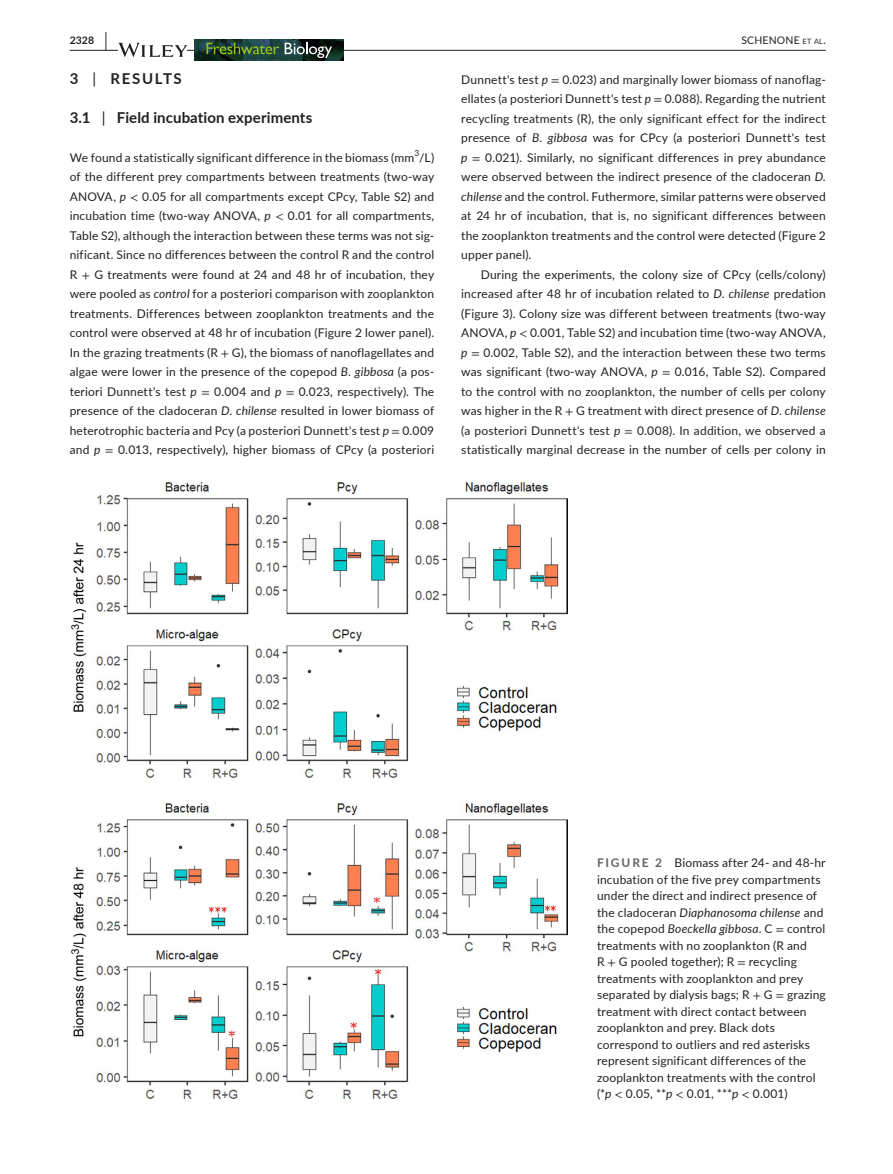
<style>
.page{position:relative;width:893px;height:1174px;background:#fff}
.page>*{position:absolute;margin:0;border:0;box-sizing:border-box;transform-origin:0 0}
.t1{font:700 15px "Lato";letter-spacing:.01em;color:#231f20}
.t2{font:700 15px "Lato";letter-spacing:.105em;color:#231f20}
.t3{font:12px/19.5px "Lato";letter-spacing:.015em;color:#231f20;text-align:justify}
.t4{font:10.5px "Lato";letter-spacing:.015em;color:#231f20}
.t5{font:700 10.5px "Lato";color:#231f20}
.t6{font:8.4px "Lato";color:#231f20}
.s1{font-size:19.5px}
.s2{font-size:7.35px}
.s3{font-weight:400}
.s4{font-style:italic}
.s5{font-family:"STIX"}
.s6{font-weight:700;color:#636366}
</style>
<div class="page">
<hr style="left:70px;top:50px;width:756px;height:1px;background:#231f20">
<svg style="left:118px;top:43px;width:69px;height:14px"></svg>
<img style="left:195px;top:40px;width:149px;height:21px">
<svg style="left:206px;top:43px;width:73px;height:11px"></svg>
<svg style="left:285px;top:43px;width:47px;height:15px"></svg>
<img style="left:71px;top:482px;width:497px;height:616px">
<p class="t5" style="left:70px;top:33px;width:39px">2328 <span class="s1">|</span></p>
<p class="t4" style="left:741px;top:33px;width:86px">SCHENONE <span class="s2">et al</span>.</p>
<p class="t2" style="left:70px;top:67px;width:114px">3 <span class="s3">|</span> RESULTS</p>
<p class="t1" style="left:70px;top:106px;width:244px">3.1 <span class="s3">|</span> Field incubation experiments</p>
<p class="t3" style="left:70px;top:147px;width:366px">We found a statistically significant difference in the biomass (mm /L)</p>
<p class="t3" style="left:461px;top:69px;width:366px">Dunnett's test <span class="s4">p</span> <span class="s5">=</span> 0.023) and marginally lower biomass of nanoflag&shy;ellates (a posteriori Dunnett's test <span class="s4">p</span> <span class="s5">=</span> 0.088). Regarding the nutrient recycling treatments (R), the only significant effect for the indirect presence of <span class="s4">B</span>. <span class="s4">gibbosa</span> was for CPcy (a posteriori Dunnett's test <span class="s4">p</span> <span class="s5">=</span> 0.021). Similarly, no significant differences in prey abundance were observed between the indirect presence of the cladoceran <span class="s4">D</span>. <span class="s4">chilense</span> and the control. Futhermore, similar patterns were observed at 24 hr of incubation, that is, no significant differences between the zooplankton treatments and the control were detected (Figure 2 upper panel).</p>
<p class="t3" style="left:461px;top:264px;width:366px;text-indent:20px">During the experiments, the colony size of CPcy (cells/colony) increased after 48 hr of incubation related to <span class="s4">D</span>. <span class="s4">chilense</span> predation (Figure 3). Colony size was different between treatments (two-way ANOVA, <span class="s4">p</span> <span class="s5">&lt;</span> 0.001, Table S2) and incubation time (two-way ANOVA, <span class="s4">p</span> <span class="s5">=</span> 0.002, Table S2), and the interaction between these two terms was significant (two-way ANOVA, <span class="s4">p</span> <span class="s5">=</span> 0.016, Table S2). Compared to the control with no zooplankton, the number of cells per colony was higher in the R <span class="s5">+</span> G treatment with direct presence of <span class="s4">D</span>. <span class="s4">chilense </span>(a posteriori Dunnett's test <span class="s4">p</span> <span class="s5">=</span> 0.008). In addition, we observed a statistically marginal decrease in the number of cells per colony in</p>
<p class="t6" style="left:414px;top:147px;width:6px">3</p>
<p class="t3" style="left:70px;top:167px;width:366px">of the different prey compartments between treatments (two-way ANOVA, <span class="s4">p</span> <span class="s5">&lt;</span> 0.05 for all compartments except CPcy, Table S2) and incubation time (two-way ANOVA, <span class="s4">p</span> <span class="s5">&lt;</span> 0.01 for all compartments, Table S2), although the interaction between these terms was not sig&shy;nificant. Since no differences between the control R and the control R <span class="s5">+</span> G treatments were found at 24 and 48 hr of incubation, they were pooled as <span class="s4">control</span> for a posteriori comparison with zooplankton treatments. Differences between zooplankton treatments and the control were observed at 48 hr of incubation (Figure 2 lower panel).<br>In the grazing treatments (R <span class="s5">+</span> G), the biomass of nanoflagellates and algae were lower in the presence of the copepod <span class="s4">B</span>. <span class="s4">gibbosa</span> (a pos&shy;teriori Dunnett's test <span class="s4">p</span> <span class="s5">=</span> 0.004 and <span class="s4">p</span> <span class="s5">=</span> 0.023, respectively). The presence of the cladoceran <span class="s4">D</span>. <span class="s4">chilense</span> resulted in lower biomass of heterotrophic bacteria and Pcy (a posteriori Dunnett's test <span class="s4">p</span> <span class="s5">=</span> 0.009 and <span class="s4">p</span> <span class="s5">=</span> 0.013, respectively), higher biomass of CPcy (a posteriori</p>
<p class="t3" style="left:597px;top:854px;width:230px;line-height:16.5px;text-align:left"><span class="s6">FIGURE 2</span> Biomass after 24- and 48-hr incubation of the five prey compartments under the direct and indirect presence of the cladoceran <span class="s4">Diaphanosoma chilense</span> and the copepod <span class="s4">Boeckella gibbosa</span>. C <span class="s5">=</span> control treatments with no zooplankton (R and<br>R <span class="s5">+</span> G pooled together); R <span class="s5">=</span> recycling treatments with zooplankton and prey separated by dialysis bags; R <span class="s5">+</span> G <span class="s5">=</span> grazing treatment with direct contact between zooplankton and prey. Black dots correspond to outliers and red asterisks represent significant differences of the zooplankton treatments with the control (*<span class="s4">p</span> <span class="s5">&lt;</span> 0.05, **<span class="s4">p</span> <span class="s5">&lt;</span> 0.01, ***<span class="s4">p</span> <span class="s5">&lt;</span> 0.001)</p>
</div>
